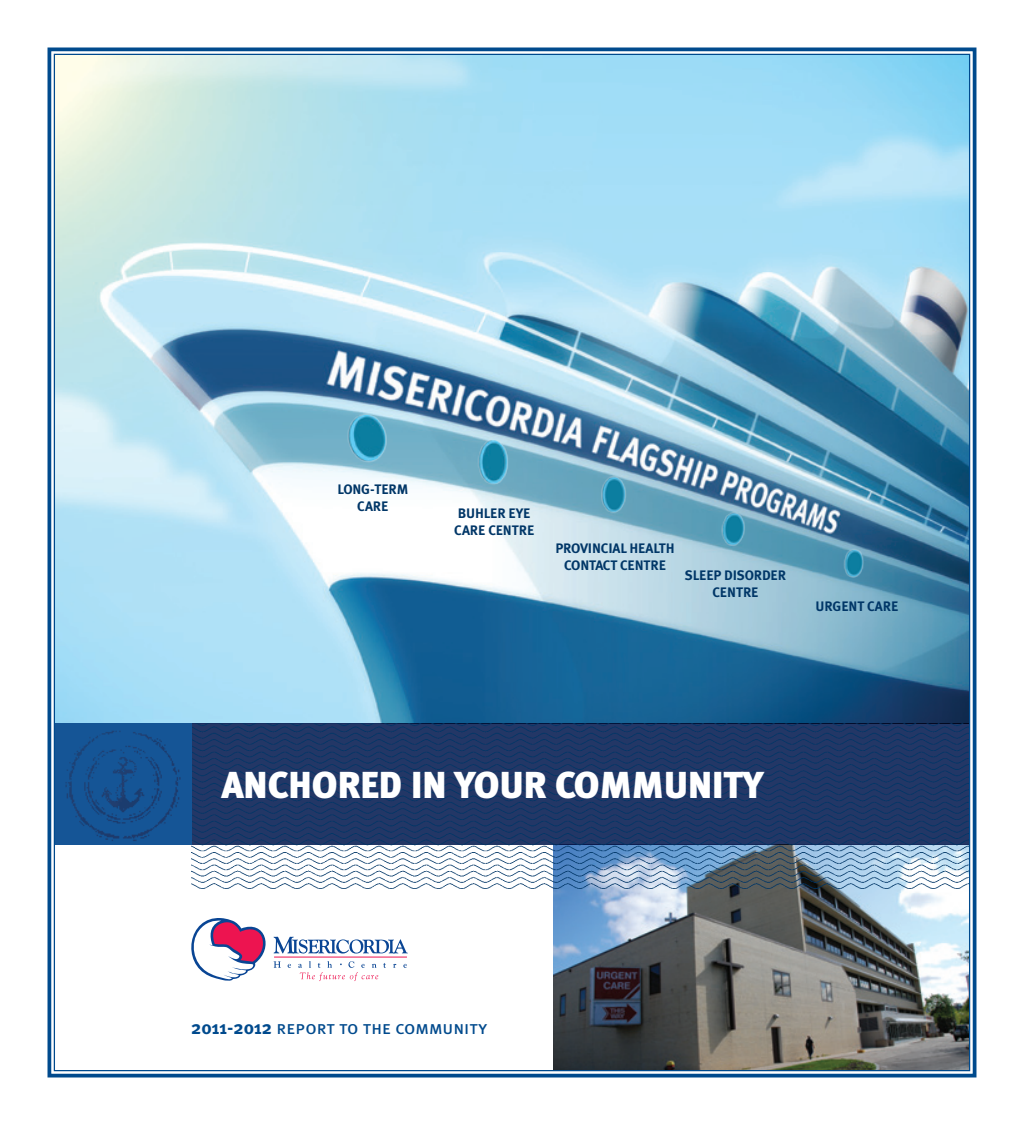
<style>
.page{position:relative;width:1024px;height:1125px;background:#fff}
.page>*{position:absolute;margin:0;border:0;box-sizing:border-box;transform-origin:0 0}
.t1{font:37.5px "Meta Black Caps";letter-spacing:-.015em;color:#fff}
.t2{font:18.75px "Meta Plus Book Caps";color:#004a8d}
.t3{font:700 13.75px/16.5px "Meta Plus";letter-spacing:-.01em;color:#003667;text-align:center}
.s1{font-family:"Meta Plus";font-weight:700}
</style>
<div class="page">
<img style="left:47px;top:47px;width:930px;height:1031px">
<img style="left:62px;top:388px;width:475px;height:110px">
<img style="left:540px;top:387px;width:128px;height:163px">
<img style="left:715px;top:398px;width:61px;height:163px">
<img style="left:832px;top:533px;width:52px;height:63px">
<p class="t3" style="left:337px;top:481px;width:73px">LONG-TERM<br>CARE</p>
<p class="t3" style="left:454px;top:505px;width:82px;text-align:left">BUHLER EYE<br>CARE CENTRE</p>
<p class="t3" style="left:555px;top:540px;width:119px">PROVINCIAL HEALTH<br>CONTACT CENTRE</p>
<p class="t3" style="left:685px;top:567px;width:103px">SLEEP DISORDER<br>CENTRE</p>
<p class="t3" style="left:815px;top:598px;width:84px">URGENT CARE</p>
<h1 class="t1" style="left:221px;top:762px;width:546px">ANCHORED IN YOUR COMMUNITY</h1>
<h2 class="t2" style="left:191px;top:1016px;width:298px"><span class="s1">2011-2012</span> report to the community</h2>
</div>
